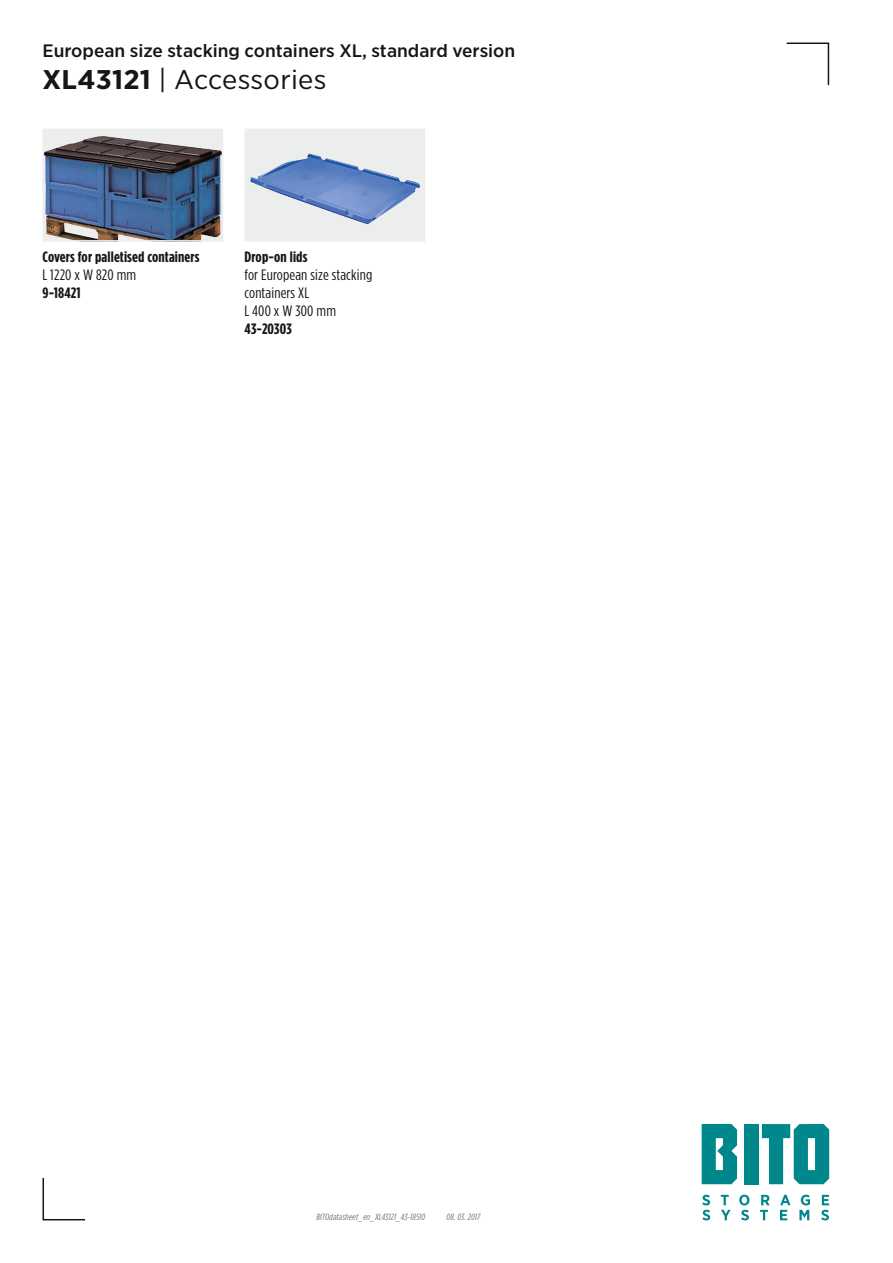
<style>
.page{position:relative;width:893px;height:1263px;background:#fff}
.page>*{position:absolute;margin:0;border:0;box-sizing:border-box;transform-origin:0 0}
.Datenblatt_Überschri{font:27px "Gotham Narrow";letter-spacing:.01em;color:#151616;scale:1.1 1}
.Datenblatt_Überschri-2{font:500 18px "Gotham Narrow";color:#151616;scale:1.1 1}
.t1{font:15px/18px "Gotham Condensed";letter-spacing:.01em;color:#151616;scale:1.1 1}
.t2{font:700 15px "Gotham Condensed";letter-spacing:.01em;color:#151616;scale:1.1 1}
.Textabschnitt{font:italic 9px "Gotham Condensed";letter-spacing:.01em;color:#757675;scale:1.1 1}
.s1{font-weight:700}
</style>
<div class="page">
<svg style="left:786px;top:42px;width:44px;height:44px"></svg>
<svg style="left:42px;top:1177px;width:44px;height:44px"></svg>
<div style="left:744px;top:1124px;width:14px;height:60px;background:#00878c"></div>
<svg style="left:702px;top:1124px;width:35px;height:60px;background:#1e9599"></svg>
<svg style="left:762px;top:1124px;width:67px;height:60px"></svg>
<svg style="left:702px;top:1195px;width:8px;height:25px"></svg>
<svg style="left:721px;top:1195px;width:10px;height:25px"></svg>
<svg style="left:739px;top:1195px;width:10px;height:25px"></svg>
<svg style="left:760px;top:1195px;width:10px;height:25px"></svg>
<svg style="left:780px;top:1195px;width:10px;height:25px"></svg>
<svg style="left:799px;top:1195px;width:11px;height:25px"></svg>
<svg style="left:821px;top:1195px;width:8px;height:25px"></svg>
<div style="left:245px;top:129px;width:179px;height:112px;background:#eceded"></div>
<img style="left:250px;top:154px;width:170px;height:70px">
<div style="left:244px;top:129px;width:181px;height:113px;border:2px solid #eceded"></div>
<div style="left:43px;top:129px;width:179px;height:112px;background:#eceded"></div>
<img style="left:46px;top:136px;width:174px;height:103px">
<div style="left:43px;top:129px;width:180px;height:113px;border:2px solid #eceded"></div>
<p class="Datenblatt_Überschri-2" style="left:43px;top:39px;width:431px">European size stacking containers XL, standard version</p>
<p class="Datenblatt_Überschri" style="left:43px;top:63px;width:260px"><span class="s1">XL43121</span> | Accessories</p>
<p class="t2" style="left:43px;top:248px;width:144px">Covers for palletised containers</p>
<p class="t1" style="left:43px;top:266px;width:87px">L 1220 x W 820 mm</p>
<p class="t2" style="left:43px;top:284px;width:36px">9-18421</p>
<p class="t2" style="left:244px;top:248px;width:59px">Drop-on lids</p>
<p class="t1" style="left:244px;top:266px;width:118px">for European size stacking containers XL</p>
<p class="t1" style="left:244px;top:302px;width:85px">L 400 x W 300 mm</p>
<p class="t2" style="left:244px;top:320px;width:44px">43-20303</p>
<p class="Textabschnitt" style="left:316px;top:1212px;width:100px">BITOdatasheet_en_XL43121_43-18510</p>
<p class="Textabschnitt" style="left:446px;top:1212px;width:32px">08. 03. 2017</p>
</div>
